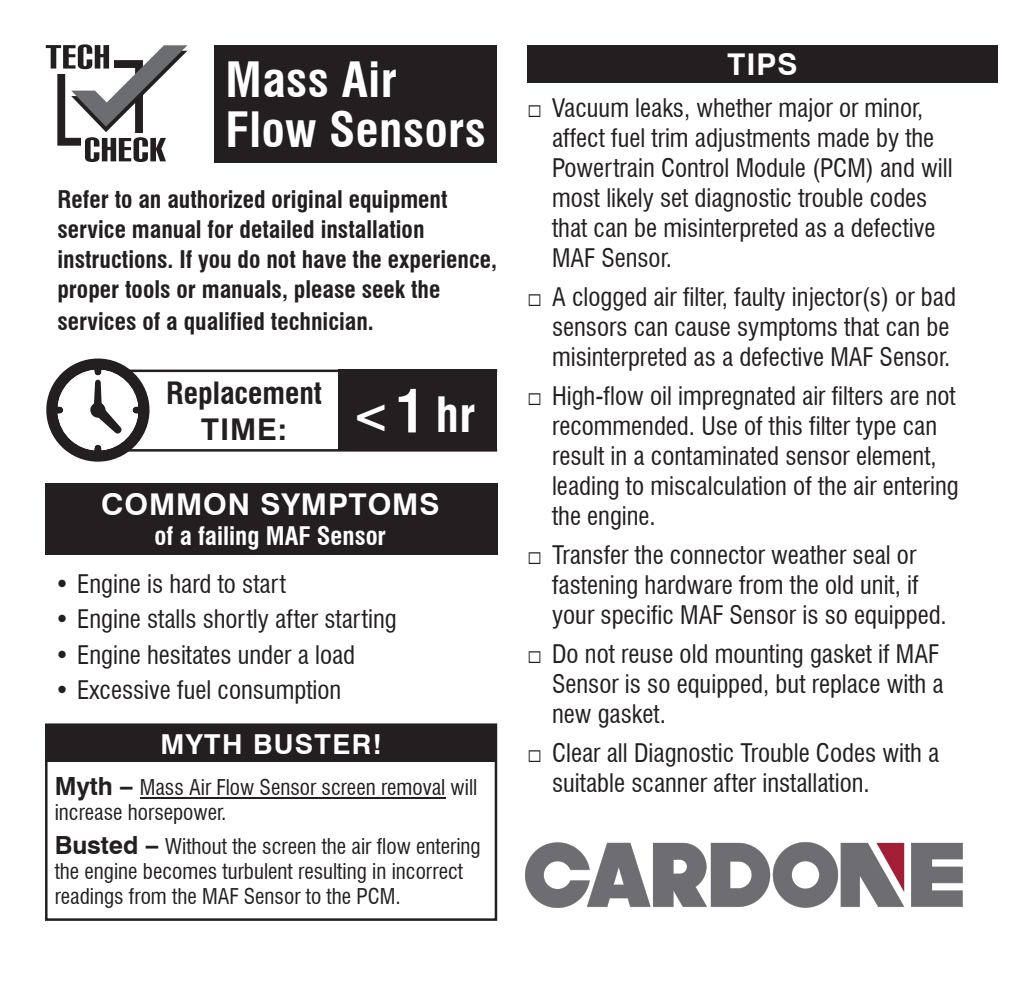
<style>
.page{position:relative;width:1018px;height:990px;background:#fff}
.page>*{position:absolute;margin:0;border:0;box-sizing:border-box;transform-origin:0 0}
.t1{font:700 condensed 47.5px/50px "Swiss 721 BT";letter-spacing:.01em;color:#fff}
.t2{font:700 30px "Swiss 721 BT";letter-spacing:.03em;color:#fff}
.t3{font:700 condensed 30px "Swiss 721 BT";color:#231f20}
.t4{font:700 30px "Swiss 721 BT";color:#231f20}
.t5{font:700 27.5px "Swiss 721 BT";letter-spacing:.05em;color:#fff}
.t6{font:condensed 25px/30px "Swiss 721 BT";color:#231f20}
.t7{font:700 condensed 25px "Swiss 721 BT";color:#fff}
.t8{font:700 condensed 23.75px/30px "Swiss 721 BT";color:#231f20}
.t9{font:condensed 21.25px/25px "Swiss 721 BT";color:#231f20}
.s1{font-size:57.5px}
.s2{font-weight:700;font-stretch:normal;font-size:25px}
.s3{font-family:"Mistral";font-stretch:normal}
</style>
<div class="page">
<div style="left:527px;top:45px;width:470px;height:38px;background:#231f20"></div>
<svg style="left:46px;top:44px;width:141px;height:118px"></svg>
<div style="left:214px;top:45px;width:283px;height:117px;background:#231f20"></div>
<div style="left:45px;top:724px;width:451px;height:38px;background:#231f20"></div>
<hr style="left:140px;top:797px;width:305px;height:1px;background:#231f20">
<div style="left:45px;top:723px;width:452px;height:198px;border:2px solid #231f20"></div>
<div style="left:338px;top:370px;width:159px;height:81px;background:#231f20"></div>
<svg style="left:46px;top:358px;width:104px;height:104px"></svg>
<hr style="left:129px;top:369px;width:368px;height:3px;background:#231f20">
<hr style="left:127px;top:449px;width:370px;height:2px;background:#231f20">
<div style="left:45px;top:483px;width:452px;height:71px;background:#231f20"></div>
<img style="left:526px;top:842px;width:436px;height:66px">
<h1 class="t1" style="left:225px;top:54px;width:262px">Mass Air<br>Flow Sensors</h1>
<p class="t8" style="left:57px;top:184px;width:441px">Refer to an authorized original equipment service manual for detailed installation instructions. If you do not have the experience, proper tools or manuals, please seek the</p>
<p class="t8" style="left:57px;top:306px;width:318px">services of a qualified technician.</p>
<p class="t3" style="left:166px;top:375px;width:157px">Replacement</p>
<p class="t4" style="left:201px;top:410px;width:87px">TIME:</p>
<h1 class="t1" style="left:351px;top:390px;width:126px">&lt;<span class="s1">1</span> hr</h1>
<p class="t2" style="left:101px;top:486px;width:339px">COMMON SYMPTOMS</p>
<p class="t7" style="left:154px;top:521px;width:233px">of a failing MAF Sensor</p>
<p class="t6" style="left:55px;top:569px;width:233px">• Engine is hard to start</p>
<p class="t6" style="left:55px;top:604px;width:343px">• Engine stalls shortly after starting</p>
<p class="t6" style="left:55px;top:639px;width:302px">• Engine hesitates under a load</p>
<p class="t6" style="left:55px;top:675px;width:288px">• Excessive fuel consumption</p>
<p class="t5" style="left:160px;top:727px;width:223px">MYTH BUSTER!</p>
<p class="t9" style="left:55px;top:775px;width:424px"><span class="s2">Myth –</span> Mass Air Flow Sensor screen removal will increase horsepower.</p>
<p class="t9" style="left:55px;top:833px;width:427px"><span class="s2">Busted –</span> Without the screen the air flow entering the engine becomes turbulent resulting in incorrect readings from the MAF Sensor to the PCM.</p>
<p class="t2" style="left:727px;top:46px;width:71px">TIPS</p>
<p class="t6" style="left:552px;top:92px;width:402px;text-indent:-25px"><span class="s3">□</span> Vacuum leaks, whether major or minor, affect fuel trim adjustments made by the Powertrain Control Module (PCM) and will most likely set diagnostic trouble codes that can be misinterpreted as a defective MAF Sensor.</p>
<p class="t6" style="left:552px;top:281px;width:405px;text-indent:-25px"><span class="s3">□</span> A clogged air filter, faulty injector(s) or bad sensors can cause symptoms that can be misinterpreted as a defective MAF Sensor.</p>
<p class="t6" style="left:552px;top:380px;width:408px;text-indent:-25px"><span class="s3">□</span> High-flow oil impregnated air filters are not recommended. Use of this filter type can result in a contaminated sensor element, leading to miscalculation of the air entering the engine.</p>
<p class="t6" style="left:552px;top:539px;width:396px;text-indent:-25px"><span class="s3">□</span> Transfer the connector weather seal or fastening hardware from the old unit, if your specific MAF Sensor is so equipped.</p>
<p class="t6" style="left:552px;top:638px;width:393px;text-indent:-25px"><span class="s3">□</span> Do not reuse old mounting gasket if MAF<br>Sensor is so equipped, but replace with a new gasket.</p>
<p class="t6" style="left:552px;top:737px;width:389px;text-indent:-25px"><span class="s3">□</span> Clear all Diagnostic Trouble Codes with a suitable scanner after installation.</p>
</div>
